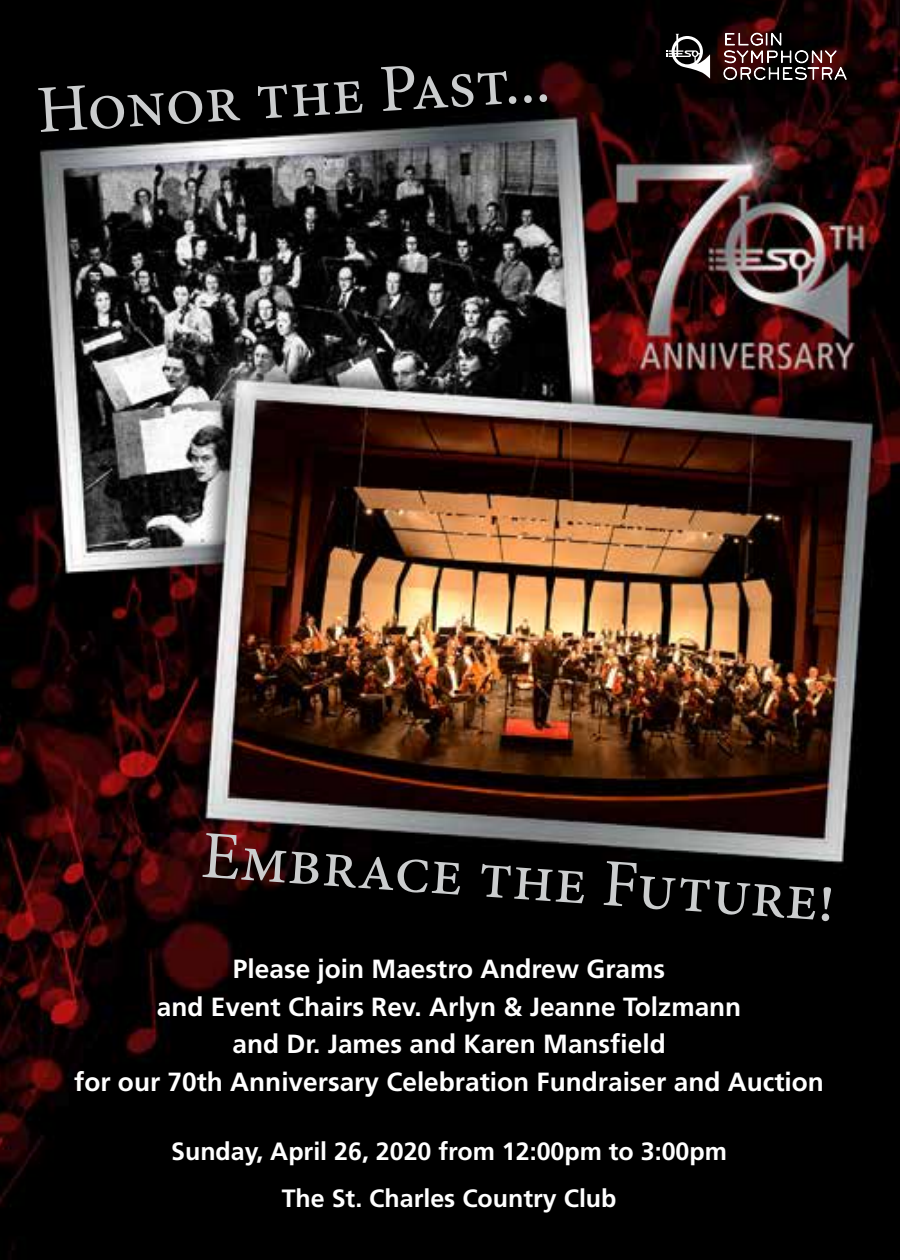
<style>
.page{position:relative;width:900px;height:1260px;background:#fff}
.page>*{position:absolute;margin:0;border:0;box-sizing:border-box;transform-origin:0 0}
.t1{font:67.5px "Minion Pro";color:#cbcdce}
.t2{font:700 26.25px/37.5px "Frutiger";color:#fff;text-align:center}
.t3{font:700 25px/47px "Frutiger";color:#fff;text-align:center}
</style>
<div class="page">
<img style="left:0;top:0;width:900px;height:1260px">
<svg style="left:667px;top:34px;width:43px;height:45px"></svg>
<svg style="left:723px;top:32px;width:124px;height:49px;background:#4b3434"></svg>
<h1 class="t1" style="left:35px;top:63px;width:515px;rotate:-3deg">Honor the Past...</h1>
<h1 class="t1" style="left:205px;top:810px;width:636px;rotate:4deg">Embrace the Future!</h1>
<p class="t2" style="left:74px;top:950px;width:751px">Please join Maestro Andrew Grams<br>and Event Chairs Rev. Arlyn &amp; Jeanne Tolzmann<br>and Dr. James and Karen Mansfield<br>for our 70th Anniversary Celebration Fundraiser and Auction</p>
<p class="t3" style="left:171px;top:1128px;width:557px">Sunday, April 26, 2020 from 12:00pm to 3:00pm<br>The St. Charles Country Club</p>
</div>
